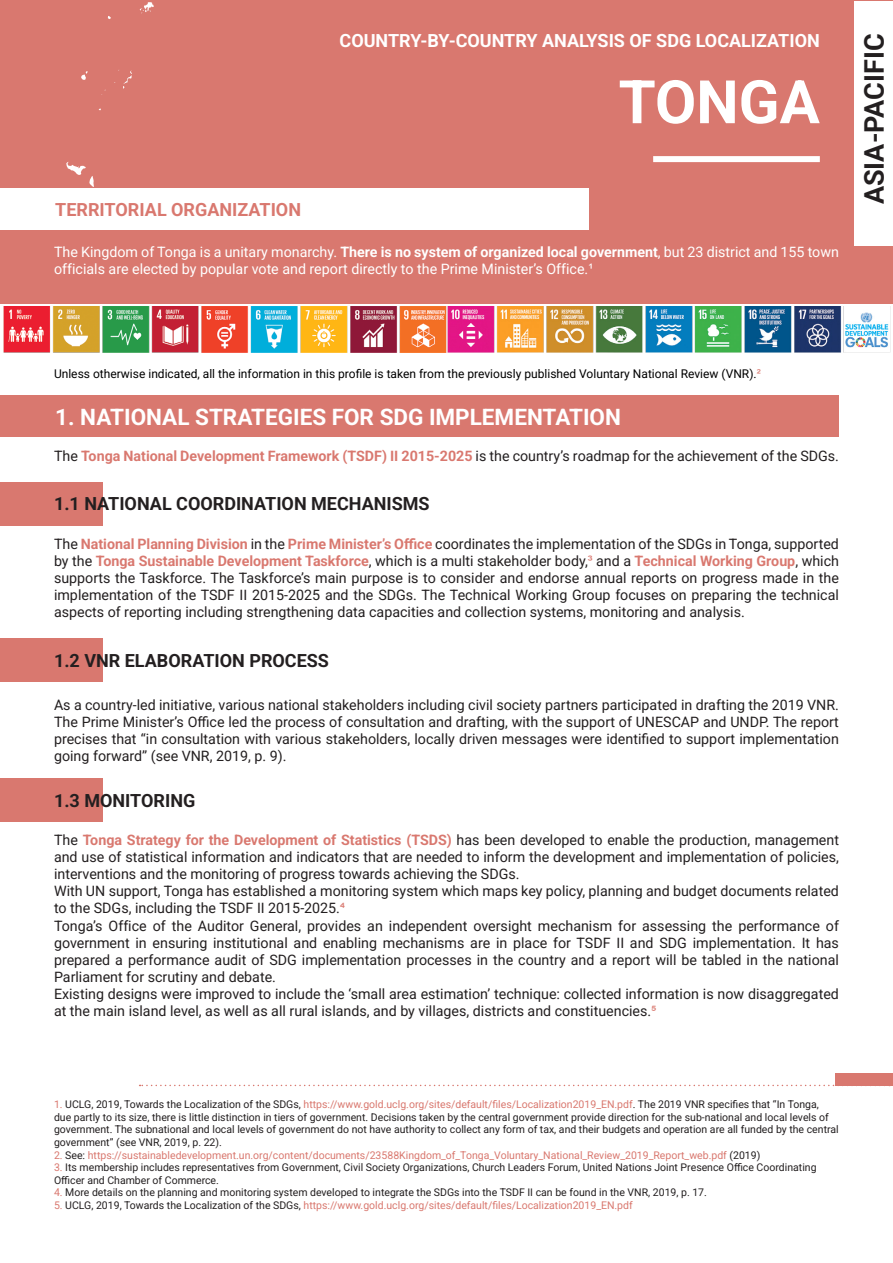
<style>
.page{position:relative;width:893px;height:1263px;background:#fff}
.page>*{position:absolute;margin:0;border:0;box-sizing:border-box;transform-origin:0 0}
.t1{font:700 60px "Roboto";color:#fff}
.t2{font:700 27px "Roboto";color:#231f20}
.t3{font:700 22.5px "Roboto";color:#fff}
.t4{font:700 18px "Roboto";color:#231f20}
.t5{font:700 18px "Roboto";color:#fff}
.t6{font:700 18px "Roboto";color:#d9786f}
.t7{font:14.25px/17.1px "Roboto";color:#231f20;text-align:justify}
.t8{font:14.25px/17.1px "Roboto";color:#fff}
.t9{font:12px "Roboto";color:#000}
.t10{font:10.5px/12.6px "Roboto";color:#231f20}
.t11{font:10.5px "Roboto";color:#d9786f}
.s1{font-weight:700}
.s2{font-family:"Arial"}
.s3{font-family:"Arial";color:#d9786f}
.s4{font-weight:700;color:#d9786f}
.s5{color:#d9786f}
.s6{color:#231f20}
</style>
<div class="page">
<div style="left:0;top:395px;width:839px;height:42px;background:#d9786f"></div>
<svg style="left:140px;top:1085px;width:696px;height:1px"></svg>
<div style="left:836px;top:1073px;width:57px;height:13px;background:#d9786f"></div>
<div style="left:0;top:0;width:893px;height:303px;background:#d9786f"></div>
<img style="left:3px;top:306px;width:443px;height:46px">
<img style="left:446px;top:306px;width:445px;height:46px">
<div style="left:855px;top:1px;width:38px;height:245px;background:#fff"></div>
<div style="left:653px;top:156px;width:167px;height:6px;background:#fff"></div>
<div style="left:0;top:482px;width:102px;height:43px;background:#d9786f"></div>
<div style="left:0;top:639px;width:102px;height:43px;background:#d9786f"></div>
<div style="left:0;top:778px;width:102px;height:44px;background:#d9786f"></div>
<div style="left:0;top:188px;width:589px;height:42px;background:#fff"></div>
<svg style="left:139px;top:2px;width:15px;height:12px"></svg>
<svg style="left:81px;top:71px;width:7px;height:9px"></svg>
<svg style="left:114px;top:70px;width:18px;height:19px"></svg>
<svg style="left:66px;top:162px;width:28px;height:25px"></svg>
<p class="t6" style="left:55px;top:197px;width:247px">TERRITORIAL ORGANIZATION</p>
<p class="t5" style="left:340px;top:28px;width:482px">COUNTRY-BY-COUNTRY ANALYSIS OF SDG LOCALIZATION</p>
<p class="t2" style="left:855px;top:204px;width:172px;rotate:-90deg">ASIA-PACIFIC</p>
<p class="t1" style="left:619px;top:60px;width:203px">TONGA</p>
<p class="t8" style="left:54px;top:243px;width:786px">The Kingdom of Tonga is a unitary monarchy. <span class="s1">There is no system of organized local government</span>, but 23 district and 155 town officials are elected by popular vote and report directly to the Prime Minister’s Office.<span class="s2">¹</span></p>
<p class="t9" style="left:54px;top:366px;width:708px">Unless otherwise indicated, all the information in this profile is taken from the previously published Voluntary National Review (VNR).<span class="s3">²</span></p>
<p class="t3" style="left:55px;top:401px;width:567px">1. NATIONAL STRATEGIES FOR SDG IMPLEMENTATION</p>
<p class="t7" style="left:54px;top:446px;width:786px">The <span class="s4">Tonga National Development Framework (TSDF) II 2015-2025</span> is the country’s roadmap for the achievement of the SDGs.</p>
<p class="t4" style="left:54px;top:491px;width:377px">1.1 NATIONAL COORDINATION MECHANISMS</p>
<p class="t7" style="left:54px;top:535px;width:786px">The <span class="s4">National Planning Division</span> in the <span class="s4">Prime Minister’s Office</span> coordinates the implementation of the SDGs in Tonga, supported by the <span class="s4">Tonga Sustainable Development Taskforce</span>, which is a multi stakeholder body,<span class="s3">³</span> and a <span class="s4">Technical Working Group</span>, which supports the Taskforce. The Taskforce’s main purpose is to consider and endorse annual reports on progress made in the implementation of the TSDF II 2015-2025 and the SDGs. The Technical Working Group focuses on preparing the technical aspects of reporting including strengthening data capacities and collection systems, monitoring and analysis.</p>
<p class="t4" style="left:54px;top:648px;width:277px">1.2 VNR ELABORATION PROCESS</p>
<p class="t7" style="left:54px;top:696px;width:786px">As a country-led initiative, various national stakeholders including civil society partners participated in drafting the 2019 VNR.<br>The Prime Minister’s Office led the process of consultation and drafting, with the support of UNESCAP and UNDP. The report precises that “in consultation with various stakeholders, locally driven messages were identified to support implementation going forward” (see VNR, 2019, p. 9).</p>
<p class="t4" style="left:54px;top:788px;width:143px">1.3 MONITORING</p>
<p class="t7" style="left:54px;top:831px;width:786px">The <span class="s4">Tonga Strategy for the Development of Statistics (TSDS)</span> has been developed to enable the production, management and use of statistical information and indicators that are needed to inform the development and implementation of policies, interventions and the monitoring of progress towards achieving the SDGs.</p>
<p class="t7" style="left:54px;top:882px;width:786px">With UN support, Tonga has established a monitoring system which maps key policy, planning and budget documents related to the SDGs, including the TSDF II 2015-2025.<span class="s3">⁴</span></p>
<p class="t7" style="left:54px;top:916px;width:786px">Tonga’s Office of the Auditor General, provides an independent oversight mechanism for assessing the performance of government in ensuring institutional and enabling mechanisms are in place for TSDF II and SDG implementation. It has prepared a performance audit of SDG implementation processes in the country and a report will be tabled in the national Parliament for scrutiny and debate.</p>
<p class="t7" style="left:54px;top:985px;width:786px">Existing designs were improved to include the ‘small area estimation’ technique: collected information is now disaggregated at the main island level, as well as all rural islands, and by villages, districts and constituencies.<span class="s3">⁵</span></p>
<p class="t10" style="left:54px;top:1098px;width:786px"><span class="s5">1.</span> UCLG, 2019, Towards the Localization of the SDGs, <span class="s5">https://www.gold.uclg.org/sites/default/files/Localization2019_EN.pdf</span>. The 2019 VNR specifies that “In Tonga, due partly to its size, there is little distinction in tiers of government. Decisions taken by the central government provide direction for the sub-national and local levels of government. The subnational and local levels of government do not have authority to collect any form of tax, and their budgets and operation are all funded by the central government” (see VNR, 2019, p. 22).</p>
<p class="t11" style="left:54px;top:1147px;width:708px">2. <span class="s6">See:</span> https://sustainabledevelopment.un.org/content/documents/23588Kingdom_of_Tonga_Voluntary_National_Review_2019_Report_web.pdf <span class="s6">(2019)</span></p>
<p class="t10" style="left:54px;top:1161px;width:764px"><span class="s5">3.</span> Its membership includes representatives from Government, Civil Society Organizations, Church Leaders Forum, United Nations Joint Presence Office Coordinating<br>Officer and Chamber of Commerce.</p>
<p class="t10" style="left:54px;top:1186px;width:654px"><span class="s5">4.</span> More details on the planning and monitoring system developed to integrate the SDGs into the TSDF II can be found in the VNR, 2019, p. 17.</p>
<p class="t11" style="left:54px;top:1198px;width:580px">5. <span class="s6">UCLG, 2019, Towards the Localization of the SDGs,</span> https://www.gold.uclg.org/sites/default/files/Localization2019_EN.pdf</p>
</div>
